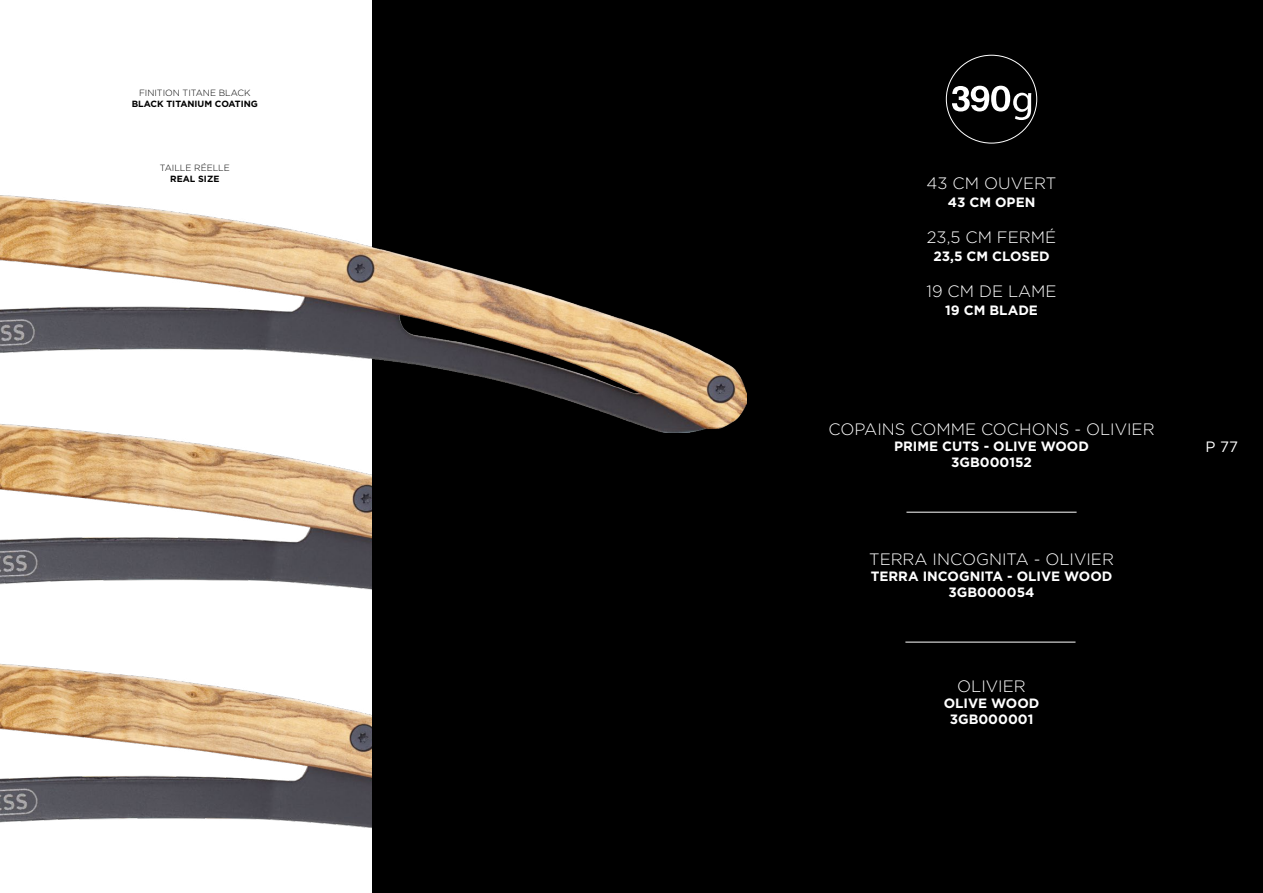
<style>
.page{position:relative;width:1263px;height:893px;background:#fff}
.page>*{position:absolute;margin:0;border:0;box-sizing:border-box;transform-origin:0 0}
.t1{font:300 16.5px "Gotham";color:#fff}
.t2{font:15px "Gotham";color:#fff}
.t3{font:700 13.5px/16.2px "Gotham";color:#fff;text-align:center}
.t4{font:300 9px "Gotham";color:#000}
.t5{font:700 9px "Gotham";color:#000}
</style>
<div class="page">
<div style="left:1171px;top:0;width:92px;height:893px;background:#000"></div>
<img style="left:0;top:433px;width:372px;height:157px">
<img style="left:0;top:663px;width:372px;height:165px">
<div style="left:372px;top:0;width:814px;height:893px;background:#000"></div>
<hr style="left:906px;top:512px;width:170px;height:1px;background:#fff">
<hr style="left:905px;top:642px;width:170px;height:1px;background:#fff">
<svg style="left:952px;top:86px;width:79px;height:34px"></svg>
<img style="left:0;top:195px;width:747px;height:238px">
<p class="t4" style="left:139px;top:87px;width:113px">FINITION TITANE BLACK</p>
<p class="t5" style="left:132px;top:98px;width:128px">BLACK TITANIUM COATING</p>
<p class="t4" style="left:160px;top:163px;width:71px">TAILLE RÉELLE</p>
<p class="t5" style="left:170px;top:173px;width:51px">REAL SIZE</p>
<p class="t1" style="left:926px;top:173px;width:131px">43 CM OUVERT</p>
<p class="t3" style="left:948px;top:194px;width:89px">43 CM OPEN</p>
<p class="t1" style="left:927px;top:227px;width:131px">23,5 CM FERMÉ</p>
<p class="t3" style="left:933px;top:248px;width:118px">23,5 CM CLOSED</p>
<p class="t1" style="left:926px;top:281px;width:132px">19 CM DE LAME</p>
<p class="t3" style="left:945px;top:302px;width:94px">19 CM BLADE</p>
<p class="t1" style="left:828px;top:419px;width:328px">COPAINS COMME COCHONS - OLIVIER</p>
<p class="t3" style="left:894px;top:438px;width:196px">PRIME CUTS - OLIVE WOOD<br>3GB000152</p>
<p class="t1" style="left:869px;top:549px;width:246px">TERRA INCOGNITA - OLIVIER</p>
<p class="t3" style="left:871px;top:568px;width:243px">TERRA INCOGNITA - OLIVE WOOD<br>3GB000054</p>
<p class="t1" style="left:957px;top:675px;width:70px">OLIVIER</p>
<p class="t3" style="left:944px;top:695px;width:97px">OLIVE WOOD<br>3GB000001</p>
<p class="t2" style="left:1205px;top:437px;width:34px">P 77</p>
</div>
